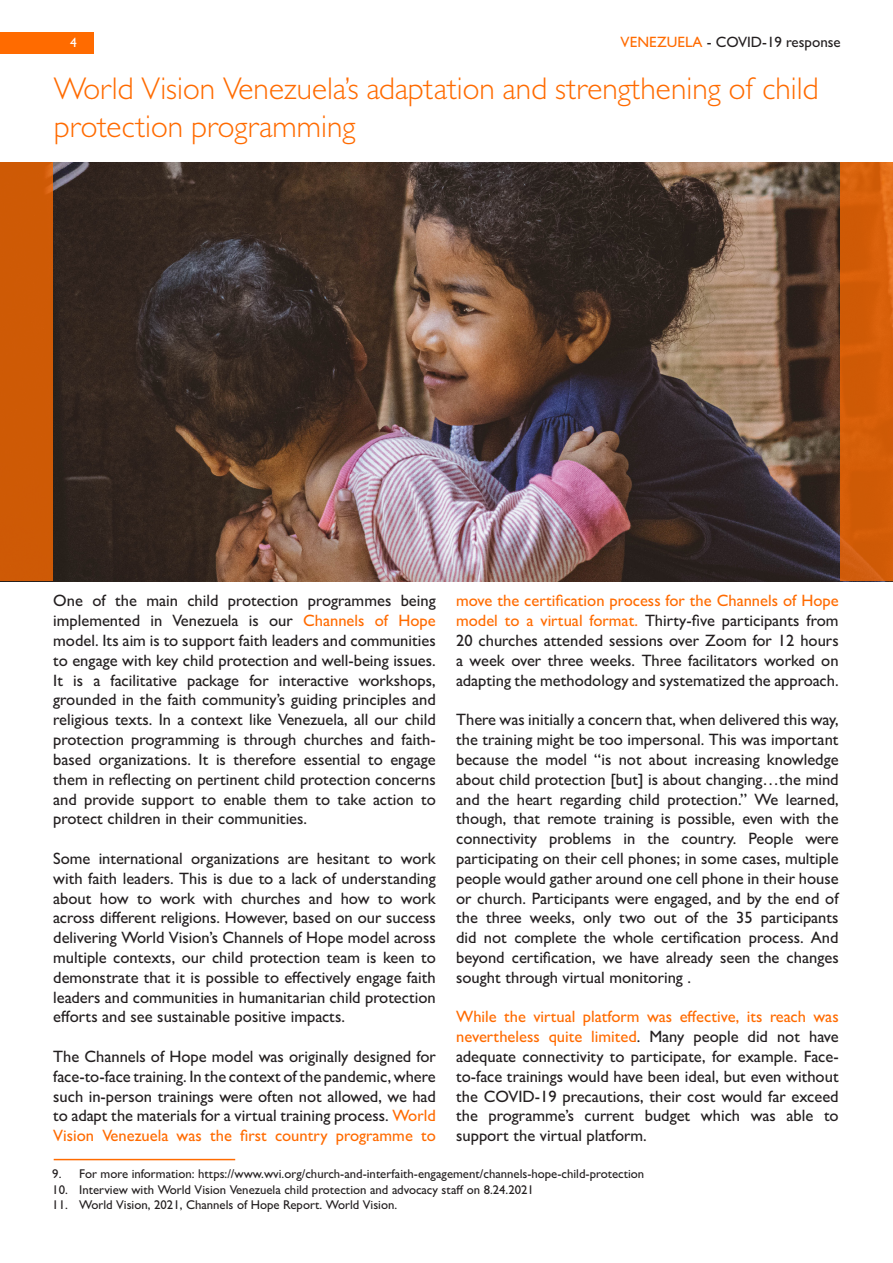
<style>
.page{position:relative;width:893px;height:1263px;background:#fff}
.page>*{position:absolute;margin:0;border:0;box-sizing:border-box;transform-origin:0 0}
.t1{font:300 31.5px/37.8px "Gill Sans";color:#ff6b00}
.t2{font:500 16.5px/19.8px "Gill Sans";color:#231f20;text-align:justify}
.t3{font:500 15px "Gill Sans";color:#231f20}
.t4{font:500 13.5px "Gill Sans";color:#fff}
.t5{font:500 12.75px "Gill Sans";color:#231f20}
.s1{color:#ff6b00}
</style>
<div class="page">
<div style="left:0;top:32px;width:94px;height:21px;background:#ff6b00"></div>
<hr style="left:54px;top:1159px;width:181px;height:1px;background:#ff6b00">
<hr style="left:892px;top:62px;width:1px;height:131px;background:#cecac9">
<img style="left:52px;top:162px;width:789px;height:419px">
<div style="left:841px;top:162px;width:52px;height:419px;background:#d25c07"></div>
<div style="left:0;top:162px;width:52px;height:419px;background:#ce5a05"></div>
<p class="t4" style="left:70px;top:35px;width:8px">4</p>
<p class="t3" style="left:621px;top:33px;width:222px"><span class="s1">VENEZUELA</span> - COVID-19 response</p>
<p class="t1" style="left:54px;top:69px;width:766px">World Vision Venezuela’s adaptation and strengthening of child protection programming</p>
<p class="t2" style="left:53px;top:591px;width:384px">One of the main child protection programmes being implemented in Venezuela is our <span class="s1">Channels of Hope </span>model. Its aim is to support faith leaders and communities to engage with key child protection and well-being issues.<br>It is a facilitative package for interactive workshops, grounded in the faith community’s guiding principles and religious texts. In a context like Venezuela, all our child protection programming is through churches and faith&shy;based organizations. It is therefore essential to engage them in reflecting on pertinent child protection concerns and provide support to enable them to take action to protect children in their communities.</p>
<p class="t2" style="left:53px;top:848px;width:384px">Some international organizations are hesitant to work with faith leaders. This is due to a lack of understanding about how to work with churches and how to work across different religions. However, based on our success delivering World Vision’s Channels of Hope model across multiple contexts, our child protection team is keen to demonstrate that it is possible to effectively engage faith leaders and communities in humanitarian child protection efforts and see sustainable positive impacts.</p>
<p class="t2" style="left:53px;top:1046px;width:384px">The Channels of Hope model was originally designed for face-to-face training. In the context of the pandemic, where such in-person trainings were often not allowed, we had to adapt the materials for a virtual training process. <span class="s1">World Vision Venezuela was the first country programme to</span></p>
<p class="t2" style="left:456px;top:591px;width:384px"><span class="s1">move the certification process for the Channels of Hope model to a virtual format.</span> Thirty-five participants from 20 churches attended sessions over Zoom for 12 hours a week over three weeks. Three facilitators worked on adapting the methodology and systematized the approach.</p>
<p class="t2" style="left:456px;top:710px;width:384px">There was initially a concern that, when delivered this way, the training might be too impersonal. This was important because the model “is not about increasing knowledge about child protection [but] is about changing…the mind and the heart regarding child protection.” We learned, though, that remote training is possible, even with the connectivity problems in the country. People were participating on their cell phones; in some cases, multiple people would gather around one cell phone in their house or church. Participants were engaged, and by the end of the three weeks, only two out of the 35 participants did not complete the whole certification process. And beyond certification, we have already seen the changes sought through virtual monitoring .</p>
<p class="t2" style="left:456px;top:1007px;width:384px"><span class="s1">While the virtual platform was effective, its reach was nevertheless quite limited</span>. Many people did not have adequate connectivity to participate, for example. Face&shy;to-face trainings would have been ideal, but even without the COVID-19 precautions, their cost would far exceed the programme’s current budget which was able to support the virtual platform.</p>
<p class="t5" style="left:52px;top:1166px;width:593px">9. For more information: https://www.wvi.org/church-and-interfaith-engagement/channels-hope-child-protection</p>
<p class="t5" style="left:52px;top:1182px;width:483px">10. Interview with World Vision Venezuela child protection and advocacy staff on 8.24.2021</p>
<p class="t5" style="left:52px;top:1197px;width:346px">11. World Vision, 2021, Channels of Hope Report. World Vision.</p>
</div>
